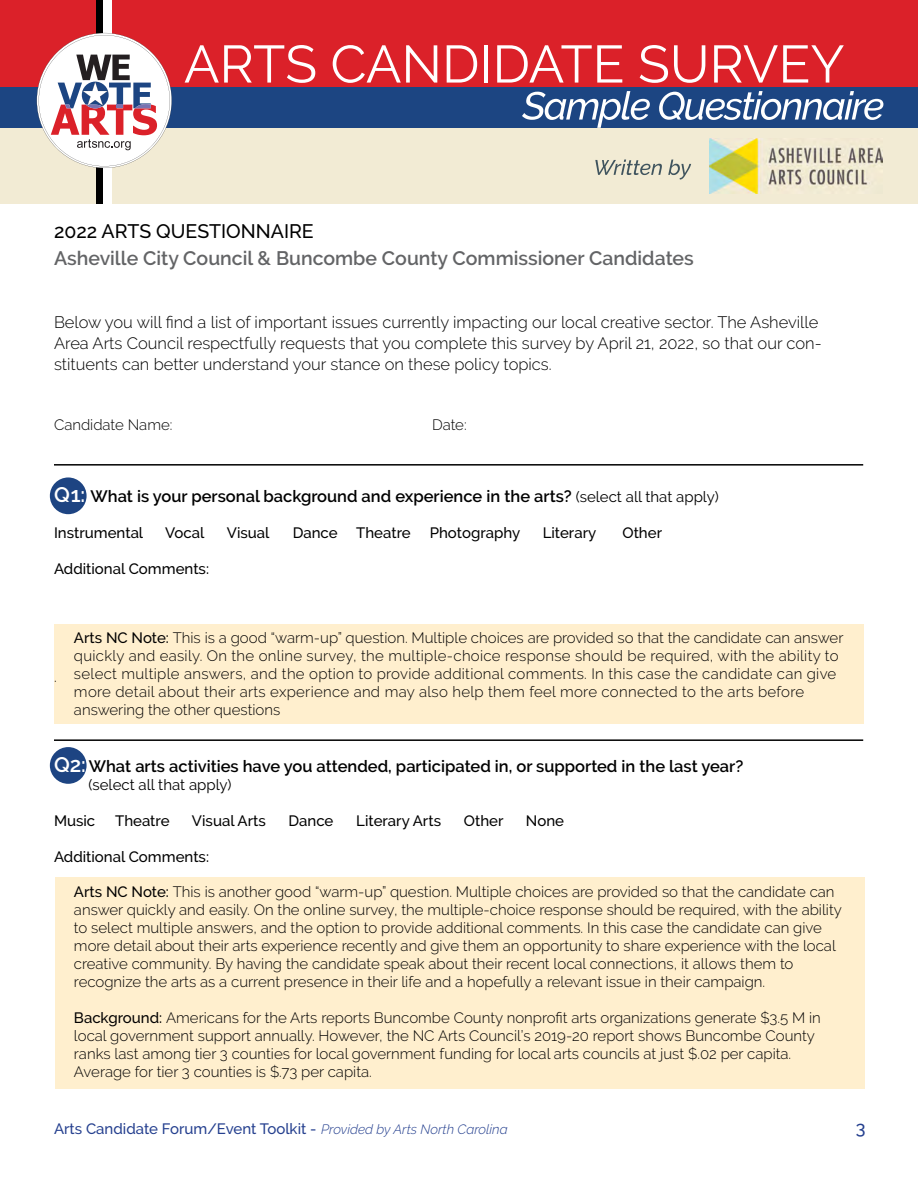
<style>
.page{position:relative;width:918px;height:1188px;background:#fff}
.page>*{position:absolute;margin:0;border:0;box-sizing:border-box;transform-origin:0 0}
.t1{font:600 19.5px "Raleway";color:#636466}
.t2{font:500 19.5px "Raleway";color:#000}
.t3{font:500 18px "Raleway";color:#25408f}
.t4{font:300 16.5px/21px "Raleway";color:#000}
.t5{font:600 16.5px "Raleway";color:#000}
.t6{font:300 15px/18px "Raleway";color:#000}
.t7{font:300 15px/18px "Raleway";letter-spacing:.02em;color:#000}
.t8{font:500 15px "Raleway";color:#000}
.t9{font:500 15px "Raleway";color:#25408f}
.t10{font:15px "Raleway";color:#000}
.s1{font-size:21px;color:#fff}
.s2{font-weight:400;font-size:15px}
.s3{font-weight:500}
.s4{font-weight:300;font-style:italic;font-size:13.5px}
</style>
<div class="page">
<div style="left:56px;top:877px;width:810px;height:212px;background:#ffefce"></div>
<div style="left:50px;top:747px;width:37px;height:37px;background:#1d4482;border-radius:50%"></div>
<div style="left:54px;top:624px;width:810px;height:100px;background:#ffefce"></div>
<div style="left:50px;top:477px;width:37px;height:37px;background:#1d4482;border-radius:50%"></div>
<hr style="left:54px;top:464px;width:809px;height:2px;background:#000">
<hr style="left:54px;top:739px;width:809px;height:2px;background:#000">
<div style="left:0;top:87px;width:918px;height:117px;background:#f2ebd4"></div>
<div style="left:0;top:0;width:918px;height:119px;background:#db2129"></div>
<div style="left:0;top:87px;width:918px;height:41px;background:#1c4582"></div>
<div style="left:96px;top:0;width:13px;height:204px;background:#000"></div>
<svg style="left:522px;top:91px;width:128px;height:37px"></svg>
<svg style="left:659px;top:91px;width:224px;height:29px"></svg>
<svg style="left:185px;top:45px;width:130px;height:38px"></svg>
<svg style="left:333px;top:45px;width:104px;height:38px"></svg>
<svg style="left:447px;top:45px;width:30px;height:38px"></svg>
<hr style="left:484px;top:45px;width:4px;height:38px;background:#fff">
<svg style="left:497px;top:45px;width:125px;height:38px"></svg>
<svg style="left:640px;top:45px;width:28px;height:38px"></svg>
<svg style="left:674px;top:45px;width:31px;height:38px"></svg>
<svg style="left:714px;top:45px;width:130px;height:38px"></svg>
<div style="left:103px;top:0;width:9px;height:204px;background:#fff"></div>
<svg style="left:37px;top:33px;width:135px;height:135px"></svg>
<svg style="left:595px;top:160px;width:67px;height:15px"></svg>
<svg style="left:668px;top:160px;width:23px;height:20px"></svg>
<img style="left:710px;top:138px;width:172px;height:56px">
<h1 class="t2" style="left:54px;top:220px;width:261px">2022 ARTS QUESTIONNAIRE</h1>
<h1 class="t1" style="left:54px;top:247px;width:641px">Asheville City Council &amp; Buncombe County Commissioner Candidates</h1>
<p class="t4" style="left:54px;top:312px;width:769px">Below you will find a list of important issues currently impacting our local creative sector. The Asheville<br>Area Arts Council respectfully requests that you complete this survey by April 21, 2022, so that our con&shy;stituents can better understand your stance on these policy topics.</p>
<p class="t6" style="left:54px;top:416px;width:120px">Candidate Name:</p>
<p class="t6" style="left:432px;top:416px;width:36px">Date:</p>
<p class="t5" style="left:54px;top:487px;width:666px"><span class="s1">Q 1:</span> What is your personal background and experience in the arts? <span class="s2">(select all that apply)</span></p>
<p class="t8" style="left:54px;top:524px;width:91px">Instrumental</p>
<p class="t8" style="left:165px;top:524px;width:41px">Vocal</p>
<p class="t8" style="left:227px;top:524px;width:44px">Visual</p>
<p class="t8" style="left:293px;top:524px;width:120px">Dance Theatre</p>
<p class="t8" style="left:430px;top:524px;width:92px">Photography</p>
<p class="t8" style="left:543px;top:524px;width:55px">Literary</p>
<p class="t8" style="left:622px;top:524px;width:41px">Other</p>
<p class="t8" style="left:54px;top:560px;width:157px">Additional Comments:</p>
<p class="t6" style="left:54px;top:668px;width:4px">.</p>
<p class="t7" style="left:74px;top:629px;width:771px"><span class="s3">Arts NC Note:</span> This is a good “warm-up” question. Multiple choices are provided so that the candidate can answer quickly and easily. On the online survey, the multiple-choice response should be required, with the ability to select multiple answers, and the option to provide additional comments. In this case the candidate can give more detail about their arts experience and may also help them feel more connected to the arts before answering the other questions</p>
<p class="t5" style="left:54px;top:757px;width:691px"><span class="s1">Q 2:</span> What arts activities have you attended, participated in, or supported in the last year?</p>
<p class="t10" style="left:88px;top:776px;width:145px">(select all that apply)</p>
<p class="t8" style="left:54px;top:812px;width:43px">Music</p>
<p class="t8" style="left:115px;top:812px;width:56px">Theatre</p>
<p class="t8" style="left:192px;top:812px;width:75px">Visual Arts</p>
<p class="t8" style="left:289px;top:812px;width:46px">Dance</p>
<p class="t8" style="left:356px;top:812px;width:86px">Literary Arts</p>
<p class="t8" style="left:464px;top:812px;width:41px">Other</p>
<p class="t8" style="left:526px;top:812px;width:40px">None</p>
<p class="t8" style="left:54px;top:848px;width:157px">Additional Comments:</p>
<p class="t6" style="left:74px;top:883px;width:770px"><span class="s3">Arts NC Note:</span> This is another good “warm-up” question. Multiple choices are provided so that the candidate can answer quickly and easily. On the online survey, the multiple-choice response should be required, with the ability to select multiple answers, and the option to provide additional comments. In this case the candidate can give more detail about their arts experience recently and give them an opportunity to share experience with the local creative community. By having the candidate speak about their recent local connections, it allows them to recognize the arts as a current presence in their life and a hopefully a relevant issue in their campaign.</p>
<p class="t6" style="left:74px;top:1009px;width:748px"><span class="s3">Background:</span> Americans for the Arts reports Buncombe County nonprofit arts organizations generate $3.5 M in local government support annually. However, the NC Arts Council’s 2019-20 report shows Buncombe County ranks last among tier 3 counties for local government funding for local arts councils at just $.02 per capita.<br>Average for tier 3 counties is $.73 per capita.</p>
<p class="t9" style="left:54px;top:1120px;width:455px">Arts Candidate Forum/Event Toolkit - <span class="s4">Provided by Arts North Carolina</span></p>
<p class="t3" style="left:856px;top:1117px;width:11px">3</p>
</div>
